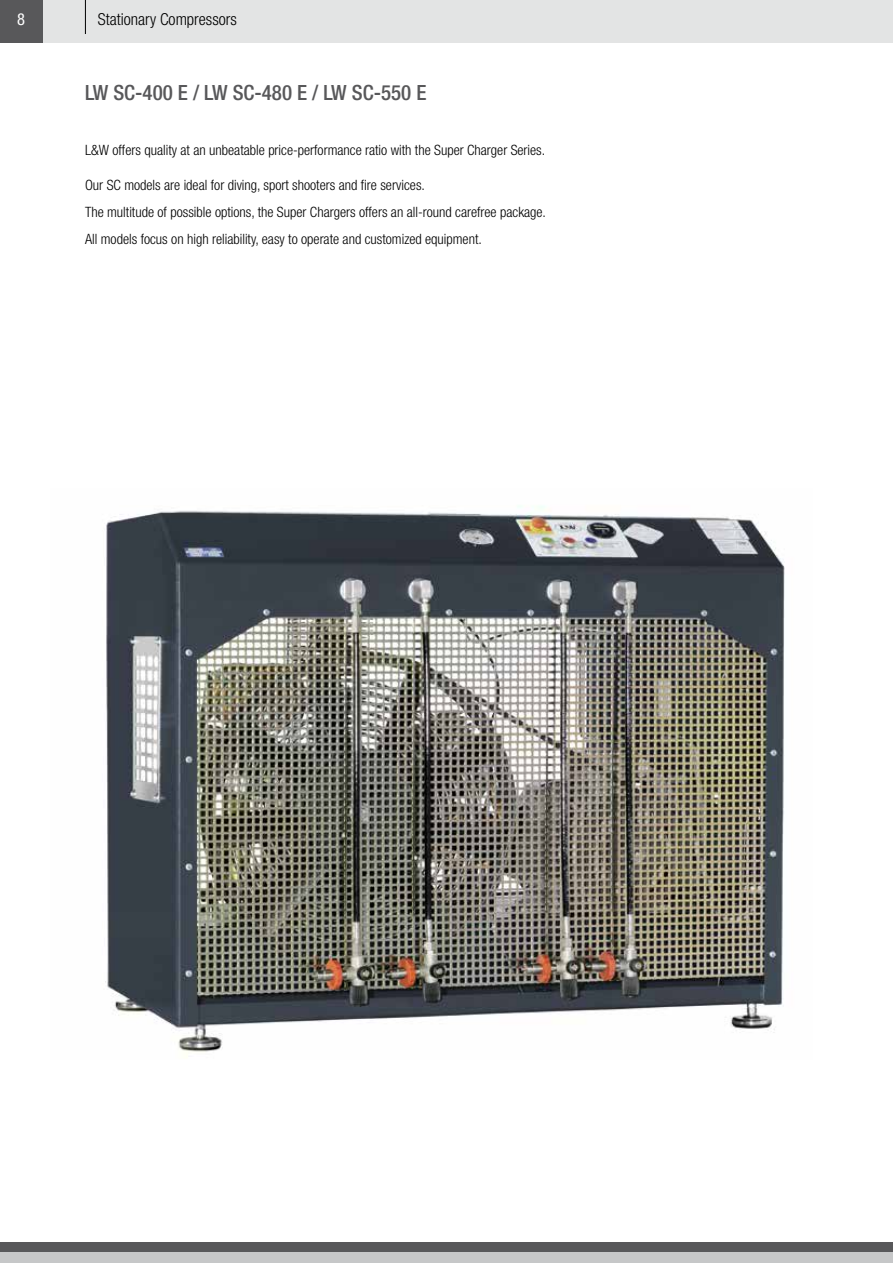
<style>
.page{position:relative;width:893px;height:1263px;background:#fff}
.page>*{position:absolute;margin:0;border:0;box-sizing:border-box;transform-origin:0 0}
.t1{font:500 condensed 21px "Helvetica Neue LT Std";color:#58585a}
.t2{font:300 condensed 16.5px "Helvetica Neue LT Std";color:#000}
.t3{font:condensed 16.5px "Helvetica Neue LT Std";color:#fff}
.t4{font:300 condensed 14.25px/26.7px "Helvetica Neue LT Std";color:#000}
</style>
<div class="page">
<div style="left:0;top:0;width:893px;height:43px;background:#e3e4e4"></div>
<div style="left:0;top:0;width:43px;height:43px;background:#58585a"></div>
<hr style="left:85px;top:0;width:1px;height:34px;background:#000">
<div style="left:0;top:1242px;width:893px;height:10px;background:#58585a"></div>
<div style="left:0;top:1252px;width:893px;height:11px;background:#c6c7c8"></div>
<img style="left:105px;top:506px;width:680px;height:552px">
<p class="t3" style="left:17px;top:10px;width:9px">8</p>
<p class="t2" style="left:98px;top:9px;width:140px">Stationary Compressors</p>
<h1 class="t1" style="left:85px;top:80px;width:343px">LW SC-400 E / LW SC-480 E / LW SC-550 E</h1>
<p class="t4" style="left:85px;top:136px;width:462px">L&amp;W offers quality at an unbeatable price-performance ratio with the Super Charger Series.</p>
<p class="t4" style="left:85px;top:171px;width:462px">Our SC models are ideal for diving, sport shooters and fire services.<br>The multitude of possible options, the Super Chargers offers an all-round carefree package.<br>All models focus on high reliability, easy to operate and customized equipment.</p>
</div>
